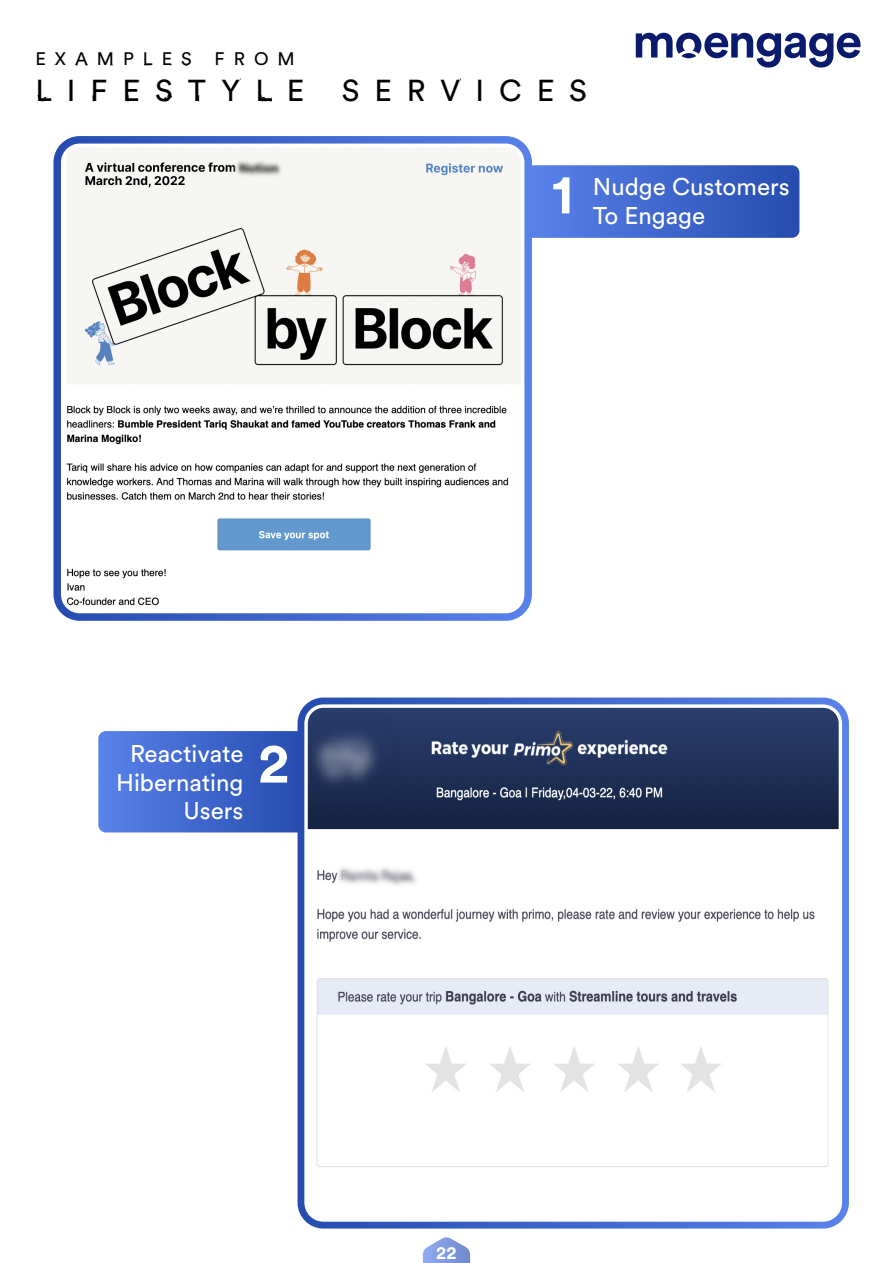
<style>
.page{position:relative;width:893px;height:1263px;background:#fff}
.page>*{position:absolute;margin:0;border:0;box-sizing:border-box;transform-origin:0 0}
.t1{font:700 55.8px "Circular XX";color:#fff}
.t2{font:700 55.5px "Circular XX";color:#fff}
.t3{font:30px "Circular XX";letter-spacing:.5em;color:#000}
.t4{font:24px/28.8px "Circular XX";color:#fff}
.t5{font:18px "Circular XX";letter-spacing:.5em;color:#000}
.t6{font:700 18px "Circular XX";color:#fff}
</style>
<div class="page">
<svg style="left:532px;top:165px;width:267px;height:73px;background:#4067cc"></svg>
<svg style="left:62px;top:145px;width:461px;height:467px"></svg>
<div style="left:53px;top:136px;width:479px;height:485px;border:8px solid #fff;border-radius:22px"></div>
<svg style="left:306px;top:705px;width:535px;height:515px"></svg>
<div style="left:298px;top:697px;width:551px;height:531px;border:7px solid #fff;border-radius:22px"></div>
<svg style="left:98px;top:731px;width:203px;height:101px;background:#4067cd"></svg>
<svg style="left:636px;top:33px;width:224px;height:35px"></svg>
<svg style="left:423px;top:1237px;width:47px;height:26px"></svg>
<svg style="left:53px;top:64px;width:35px;height:2px"></svg>
<svg style="left:144px;top:64px;width:7px;height:2px"></svg>
<svg style="left:37px;top:95px;width:10px;height:7px"></svg>
<svg style="left:92px;top:95px;width:3px;height:7px"></svg>
<svg style="left:126px;top:79px;width:14px;height:23px"></svg>
<svg style="left:163px;top:95px;width:9px;height:7px"></svg>
<svg style="left:197px;top:95px;width:3px;height:7px"></svg>
<svg style="left:261px;top:95px;width:11px;height:7px"></svg>
<p class="t5" style="left:35px;top:46px;width:158px">EXAMPLES</p>
<p class="t5" style="left:214px;top:46px;width:82px">FROM</p>
<p class="t3" style="left:35px;top:70px;width:270px">LIFESTYLE</p>
<p class="t3" style="left:342px;top:70px;width:247px">SERVICES</p>
<h2 class="t2" style="left:552px;top:156px;width:23px">1</h2>
<p class="t4" style="left:593px;top:171px;width:198px">Nudge Customers<br>To Engage</p>
<p class="t4" style="left:116px;top:738px;width:129px;text-align:right">Reactivate<br>Hibernating<br>Users</p>
<h1 class="t1" style="left:258px;top:725px;width:33px">2</h1>
<p class="t6" style="left:436px;top:1240px;width:22px">22</p>
</div>
